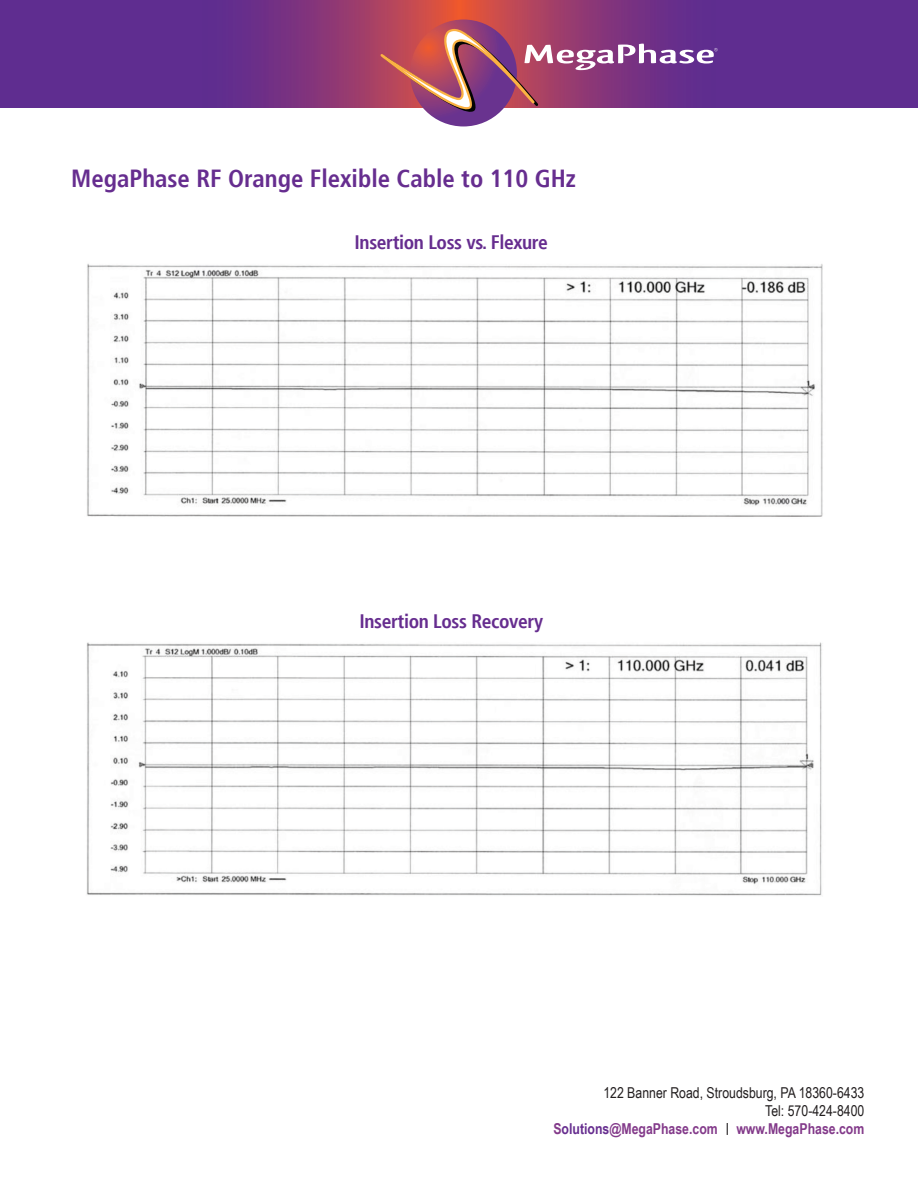
<style>
.page{position:relative;width:918px;height:1188px;background:#fff}
.page>*{position:absolute;margin:0;border:0;box-sizing:border-box;transform-origin:0 0}
.t1{font:700 condensed 24.75px "Frutiger";color:#662d8f}
.t2{font:700 condensed 19.5px "Frutiger";letter-spacing:-.02em;color:#662d8f}
.t3{font:15px "Arial Narrow";color:#231f20}
.t4{font:700 15px "Arial Narrow";color:#833a8a}
.s1{color:#662d8f}
.s2{font-family:"Frutiger";font-weight:400;font-stretch:condensed;font-size:12px;color:#231f20}
</style>
<div class="page">
<img style="left:0;top:107px;width:918px;height:789px">
<div style="left:0;top:0;width:918px;height:107px;background:#5f2d90"></div>
<img style="left:251px;top:0;width:417px;height:107px">
<svg style="left:410px;top:20px;width:107px;height:106px"></svg>
<svg style="left:380px;top:26px;width:338px;height:95px"></svg>
<p class="t1" style="left:71px;top:164px;width:506px">MegaPhase RF Orange Flexible Cable to 110 GHz</p>
<p class="t2" style="left:355px;top:230px;width:195px">Insertion Loss vs. Flexure</p>
<p class="t2" style="left:360px;top:610px;width:185px">Insertion Loss Recovery</p>
<p class="t3" style="left:603px;top:1081px;width:263px">122 Banner Road, Stroudsburg, PA 18360-6433</p>
<p class="t3" style="left:765px;top:1099px;width:101px">Tel: 570-424-8400</p>
<p class="t4" style="left:553px;top:1117px;width:312px">S<span class="s1">olutions</span>@MegaPhase.com <span class="s2">|</span> www.MegaPhase.com</p>
</div>
